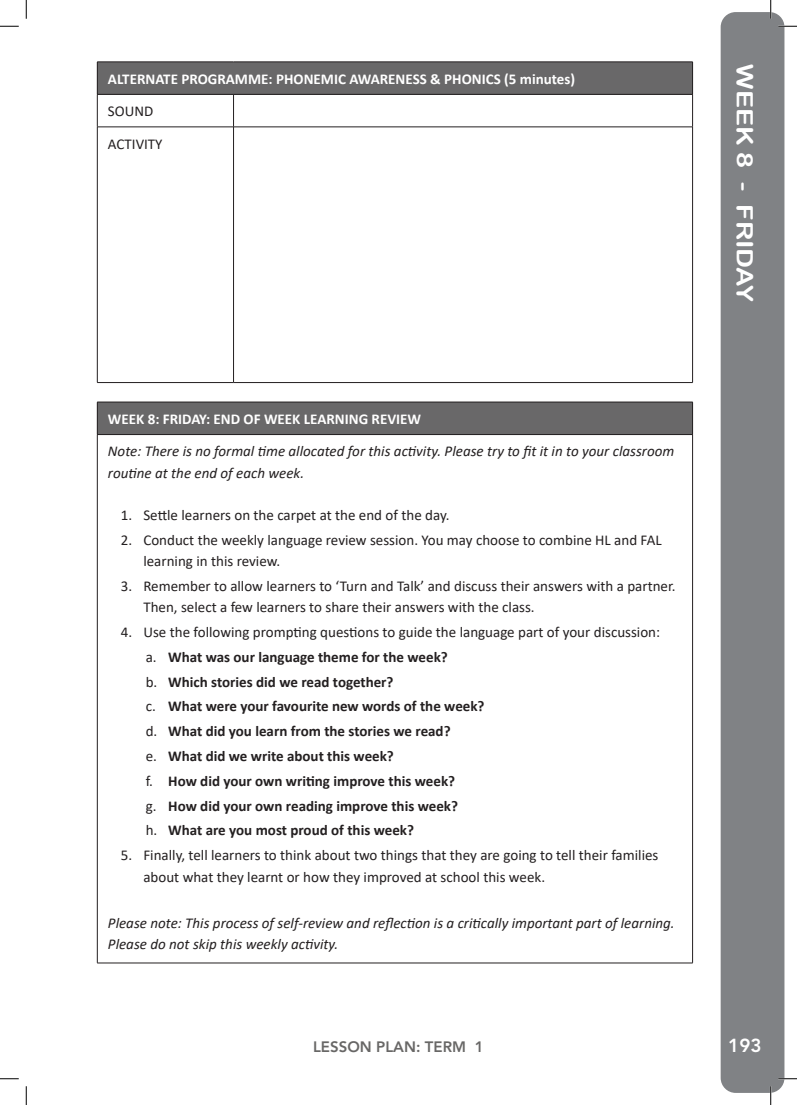
<style>
.page{position:relative;width:797px;height:1105px;background:#fff}
.page>*{position:absolute;margin:0;border:0;box-sizing:border-box;transform-origin:0 0}
.t1{font:22.5px "Arial Rounded MT Bold";color:#fff;scale:1.2 1}
.t2{font:800 18.75px "Avenir LT Std";color:#fff}
.Normal_wrd_5{font:15px/21.2px "Calibri";color:#231f20}
.t3{font:700 15px "Calibri";color:#231f20}
.List_Paragraph_wrd_1{font:italic 15px/21.2px "Calibri";color:#231f20}
.Normal_wrd_10{font:italic 15px/21.2px "Calibri";color:#231f20}
.Normal_wrd_5-2{font:700 15px "Calibri";color:#fff}
.Normal_wrd_10-2{font:700 15px "Calibri";color:#fff}
.t4{font:800 15px "Avenir LT Std";color:#686766}
.s1{font-weight:400}
</style>
<div class="page">
<div style="left:720px;top:12px;width:64px;height:1081px;background:#808285;border-radius:15px"></div>
<div style="left:97px;top:62px;width:595px;height:32px;background:#696869"></div>
<hr style="left:97px;top:62px;width:136px;height:1px;background:#231f20">
<hr style="left:97px;top:62px;width:1px;height:32px;background:#231f20">
<hr style="left:233px;top:62px;width:459px;height:1px;background:#231f20">
<hr style="left:692px;top:62px;width:1px;height:32px;background:#231f20">
<hr style="left:97px;top:94px;width:136px;height:1px;background:#231f20">
<hr style="left:97px;top:95px;width:1px;height:32px;background:#231f20">
<hr style="left:233px;top:94px;width:459px;height:1px;background:#231f20">
<hr style="left:233px;top:95px;width:1px;height:32px;background:#231f20">
<hr style="left:692px;top:95px;width:1px;height:32px;background:#231f20">
<hr style="left:97px;top:127px;width:136px;height:1px;background:#231f20">
<hr style="left:97px;top:127px;width:1px;height:255px;background:#231f20">
<hr style="left:233px;top:127px;width:459px;height:1px;background:#231f20">
<hr style="left:233px;top:127px;width:1px;height:255px;background:#231f20">
<hr style="left:692px;top:127px;width:1px;height:255px;background:#231f20">
<hr style="left:97px;top:382px;width:136px;height:1px;background:#231f20">
<hr style="left:233px;top:382px;width:459px;height:1px;background:#231f20">
<div style="left:97px;top:402px;width:595px;height:33px;background:#696869"></div>
<hr style="left:97px;top:402px;width:595px;height:1px;background:#231f20">
<hr style="left:97px;top:402px;width:1px;height:32px;background:#231f20">
<hr style="left:692px;top:402px;width:1px;height:32px;background:#231f20">
<hr style="left:97px;top:434px;width:595px;height:1px;background:#231f20">
<hr style="left:97px;top:435px;width:1px;height:528px;background:#231f20">
<hr style="left:692px;top:435px;width:1px;height:528px;background:#231f20">
<hr style="left:97px;top:963px;width:595px;height:1px;background:#231f20">
<svg style="left:0;top:25px;width:19px;height:2px"></svg>
<svg style="left:778px;top:25px;width:19px;height:2px"></svg>
<svg style="left:0;top:1078px;width:19px;height:1px"></svg>
<svg style="left:778px;top:1078px;width:19px;height:1px"></svg>
<svg style="left:25px;top:0;width:2px;height:19px"></svg>
<svg style="left:25px;top:1086px;width:2px;height:19px"></svg>
<svg style="left:770px;top:0;width:1px;height:19px"></svg>
<svg style="left:770px;top:1086px;width:1px;height:19px"></svg>
<p class="Normal_wrd_5-2" style="left:108px;top:68px;width:468px">ALTERNATE PROGRAMME: PHONEMIC AWARENESS &amp; PHONICS (5 minutes)</p>
<p class="Normal_wrd_5" style="left:108px;top:100px;width:47px">SOUND</p>
<p class="Normal_wrd_5" style="left:108px;top:133px;width:56px">ACTIVITY</p>
<p class="Normal_wrd_10-2" style="left:108px;top:408px;width:315px">WEEK 8: FRIDAY: END OF WEEK LEARNING REVIEW</p>
<p class="Normal_wrd_10" style="left:108px;top:440px;width:568px">Note: There is no formal time allocated for this activity. Please try to fit it in to your classroom routine at the end of each week.</p>
<p class="Normal_wrd_5" style="left:121px;top:504px;width:330px">1. Settle learners on the carpet at the end of the day.</p>
<p class="Normal_wrd_5" style="left:143px;top:529px;width:520px;text-indent:-22px">2. Conduct the weekly language review session. You may choose to combine HL and FAL learning in this review.</p>
<p class="Normal_wrd_5" style="left:143px;top:575px;width:533px;text-indent:-22px">3. Remember to allow learners to ‘Turn and Talk’ and discuss their answers with a partner.<br>Then, select a few learners to share their answers with the class.</p>
<p class="Normal_wrd_5" style="left:121px;top:621px;width:541px">4. Use the following prompting questions to guide the language part of your discussion:</p>
<p class="t3" style="left:146px;top:646px;width:303px"><span class="s1">a.</span> What was our language theme for the week?</p>
<p class="t3" style="left:146px;top:671px;width:249px"><span class="s1">b.</span> Which stories did we read together?</p>
<p class="t3" style="left:146px;top:696px;width:340px"><span class="s1">c.</span> What were your favourite new words of the week?</p>
<p class="t3" style="left:146px;top:721px;width:306px"><span class="s1">d.</span> What did you learn from the stories we read?</p>
<p class="t3" style="left:146px;top:745px;width:250px"><span class="s1">e.</span> What did we write about this week?</p>
<p class="t3" style="left:146px;top:770px;width:311px"><span class="s1">f.</span> How did your own writing improve this week?</p>
<p class="t3" style="left:146px;top:795px;width:314px"><span class="s1">g.</span> How did your own reading improve this week?</p>
<p class="t3" style="left:146px;top:820px;width:270px"><span class="s1">h.</span> What are you most proud of this week?</p>
<p class="Normal_wrd_5" style="left:143px;top:844px;width:516px;text-indent:-22px">5. Finally, tell learners to think about two things that they are going to tell their families about what they learnt or how they improved at school this week.</p>
<p class="List_Paragraph_wrd_1" style="left:108px;top:911px;width:568px">Please note: This process of self-review and reflection is a critically important part of learning.<br>Please do not skip this weekly activity.</p>
<p class="t1" style="left:758px;top:64px;width:200px;rotate:90deg">WEEK 8 - FRIDAY</p>
<p class="t4" style="left:313px;top:1038px;width:172px">LESSON PLAN: TERM 1</p>
<p class="t2" style="left:728px;top:1034px;width:35px">193</p>
</div>
